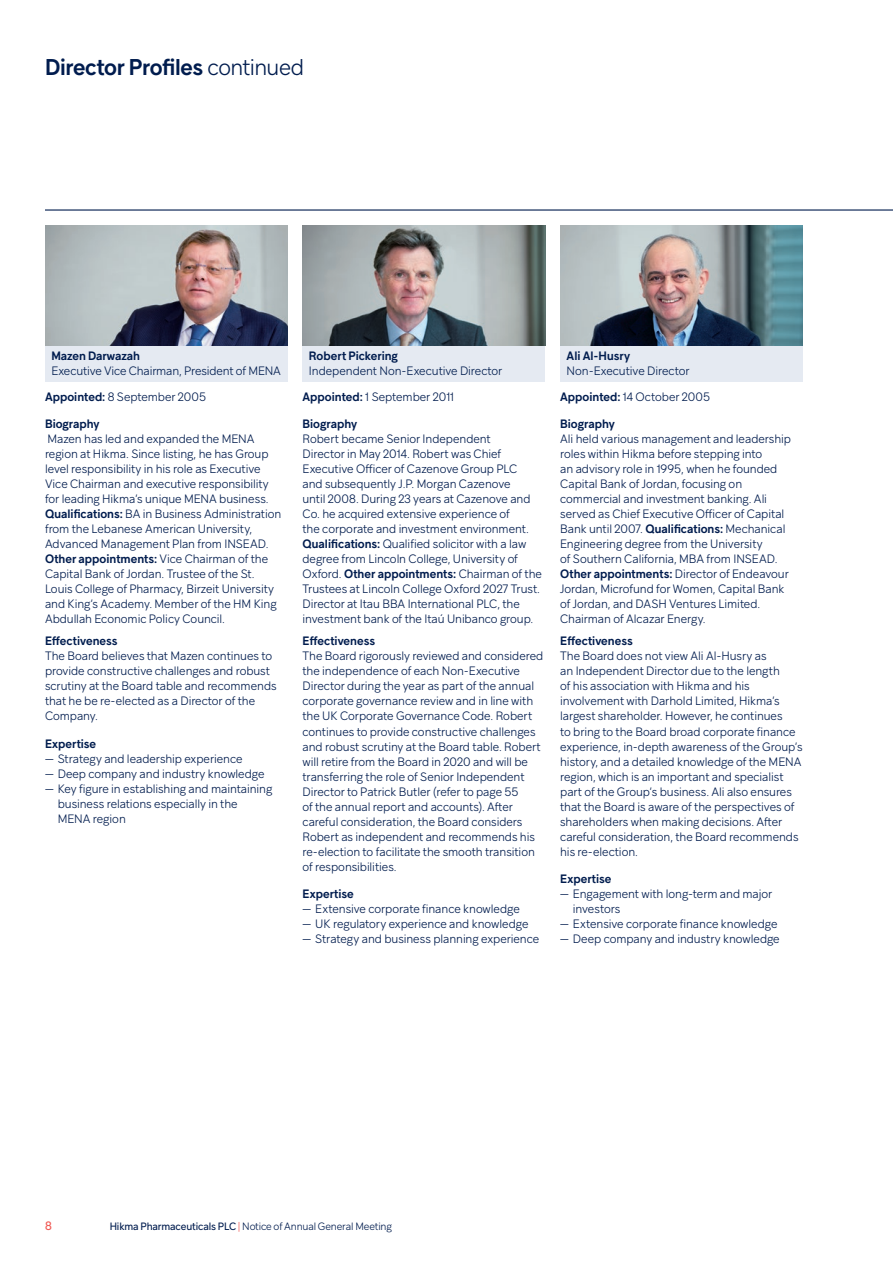
<style>
.page{position:relative;width:893px;height:1263px;background:#fff}
.page>*{position:absolute;margin:0;border:0;box-sizing:border-box;transform-origin:0 0}
.t1{font:600 22.5px "Guillon";letter-spacing:-.015em;color:#001c4e}
.t2{font:300 12px/15px "Guillon";letter-spacing:-.005em;color:#001c4e}
.t3{font:600 12px "Guillon";color:#001c4e}
.t4{font:12px "Guillon";color:#f05954}
.t5{font:300 10.5px "Guillon";letter-spacing:-.015em;color:#001c4e}
.s1{font-weight:300}
.s2{font-weight:600}
.s3{font-weight:400}
.s4{color:#f05954}
</style>
<div class="page">
<div style="left:302px;top:345px;width:243px;height:37px;background:#e5eaf2"></div>
<hr style="left:302px;top:345px;width:243px;height:1px;background:#001c4e">
<div style="left:560px;top:345px;width:243px;height:37px;background:#e5eaf2"></div>
<hr style="left:560px;top:345px;width:243px;height:1px;background:#001c4e">
<div style="left:45px;top:345px;width:243px;height:37px;background:#e5eaf2"></div>
<hr style="left:45px;top:345px;width:243px;height:1px;background:#001c4e">
<img style="left:45px;top:225px;width:243px;height:120px">
<img style="left:303px;top:225px;width:242px;height:120px">
<img style="left:560px;top:225px;width:243px;height:120px">
<hr style="left:45px;top:209px;width:848px;height:2px;background:#001c4e">
<h1 class="t1" style="left:45px;top:53px;width:261px">Director Profiles <span class="s1">continued</span></h1>
<p class="t3" style="left:51px;top:348px;width:90px">Mazen Darwazah</p>
<p class="t2" style="left:45px;top:358px;width:237px;line-height:25.7px;text-indent:6px">Executive Vice Chairman, President of MENA<br><span class="s2">Appointed:</span> 8 September 2005</p>
<p class="t3" style="left:45px;top:416px;width:56px">Biography</p>
<p class="t2" style="left:45px;top:431px;width:238px">Mazen has led and expanded the MENA region at Hikma. Since listing, he has Group level responsibility in his role as Executive Vice Chairman and executive responsibility for leading Hikma’s unique MENA business.<br><span class="s2">Qualifications:</span> BA in Business Administration from the Lebanese American University, Advanced Management Plan from INSEAD.<br><span class="s2">Other appointments:</span> Vice Chairman of the Capital Bank of Jordan. Trustee of the St.<br>Louis College of Pharmacy, Birzeit University and King’s Academy. Member of the HM King Abdullah Economic Policy Council.</p>
<p class="t3" style="left:45px;top:634px;width:74px">Effectiveness</p>
<p class="t2" style="left:45px;top:648px;width:233px">The Board believes that Mazen continues to provide constructive challenges and robust scrutiny at the Board table and recommends that he be re-elected as a Director of the Company.</p>
<p class="t3" style="left:45px;top:736px;width:53px">Expertise</p>
<p class="t2" style="left:45px;top:750px;width:199px">— Strategy and leadership experience</p>
<p class="t2" style="left:45px;top:765px;width:221px">— Deep company and industry knowledge</p>
<p class="t2" style="left:58px;top:780px;width:216px;text-indent:-13px">— Key figure in establishing and maintaining business relations especially in the<br>MENA region</p>
<p class="t3" style="left:309px;top:348px;width:91px">Robert Pickering</p>
<p class="t2" style="left:303px;top:358px;width:201px;line-height:25.7px;text-indent:6px">Independent Non-Executive Director<br><span class="s2">Appointed:</span> 1 September 2011</p>
<p class="t3" style="left:303px;top:416px;width:56px">Biography</p>
<p class="t2" style="left:303px;top:431px;width:241px">Robert became Senior Independent<br>Director in May 2014. Robert was Chief Executive Officer of Cazenove Group PLC<br>and subsequently J.P. Morgan Cazenove<br>until 2008. During 23 years at Cazenove and Co. he acquired extensive experience of<br>the corporate and investment environment.<br><span class="s2">Qualifications:</span> Qualified solicitor with a law degree from Lincoln College, University of Oxford. <span class="s2">Other appointments:</span> Chairman of the Trustees at Lincoln College Oxford 2027 Trust.<br>Director at Itau BBA International PLC, the investment bank of the Itaú Unibanco group.</p>
<p class="t3" style="left:303px;top:634px;width:74px">Effectiveness</p>
<p class="t2" style="left:303px;top:648px;width:242px">The Board rigorously reviewed and considered the independence of each Non-Executive Director during the year as part of the annual corporate governance review and in line with the UK Corporate Governance Code. Robert continues to provide constructive challenges and robust scrutiny at the Board table. Robert will retire from the Board in 2020 and will be transferring the role of Senior Independent Director to Patrick Butler (refer to page 55<br>of the annual report and accounts). After careful consideration, the Board considers Robert as independent and recommends his re-election to facilitate the smooth transition of responsibilities.</p>
<p class="t3" style="left:303px;top:886px;width:53px">Expertise</p>
<p class="t2" style="left:303px;top:900px;width:219px">— Extensive corporate finance knowledge</p>
<p class="t2" style="left:303px;top:915px;width:227px">— UK regulatory experience and knowledge</p>
<p class="t2" style="left:303px;top:930px;width:238px">— Strategy and business planning experience</p>
<p class="t3" style="left:567px;top:348px;width:65px">Ali Al-Husry</p>
<p class="t2" style="left:560px;top:358px;width:151px;line-height:25.7px;text-indent:6px">Non-Executive Director<br><span class="s2">Appointed:</span> 14 October 2005</p>
<p class="t3" style="left:560px;top:416px;width:56px">Biography</p>
<p class="t2" style="left:560px;top:431px;width:232px">Ali held various management and leadership roles within Hikma before stepping into<br>an advisory role in 1995, when he founded Capital Bank of Jordan, focusing on commercial and investment banking. Ali served as Chief Executive Officer of Capital Bank until 2007. <span class="s2">Qualifications:</span> Mechanical Engineering degree from the University<br>of Southern California, MBA from INSEAD.<br><span class="s2">Other appointments:</span> Director of Endeavour Jordan, Microfund for Women, Capital Bank of Jordan, and DASH Ventures Limited.<br>Chairman of Alcazar Energy.</p>
<p class="t3" style="left:560px;top:634px;width:74px">Effectiveness</p>
<p class="t2" style="left:560px;top:648px;width:244px">The Board does not view Ali Al-Husry as<br>an Independent Director due to the length<br>of his association with Hikma and his involvement with Darhold Limited, Hikma’s largest shareholder. However, he continues<br>to bring to the Board broad corporate finance experience, in-depth awareness of the Group’s history, and a detailed knowledge of the MENA region, which is an important and specialist part of the Group’s business. Ali also ensures that the Board is aware of the perspectives of shareholders when making decisions. After careful consideration, the Board recommends his re-election.</p>
<p class="t3" style="left:560px;top:871px;width:53px">Expertise</p>
<p class="t2" style="left:573px;top:885px;width:201px;text-indent:-13px">— Engagement with long-term and major investors</p>
<p class="t2" style="left:560px;top:915px;width:219px">— Extensive corporate finance knowledge</p>
<p class="t2" style="left:560px;top:930px;width:221px">— Deep company and industry knowledge</p>
<p class="t4" style="left:45px;top:1218px;width:8px">8</p>
<p class="t5" style="left:110px;top:1220px;width:284px"><span class="s3">Hikma Pharmaceuticals PLC</span> <span class="s4">|</span> Notice of Annual General Meeting</p>
</div>
